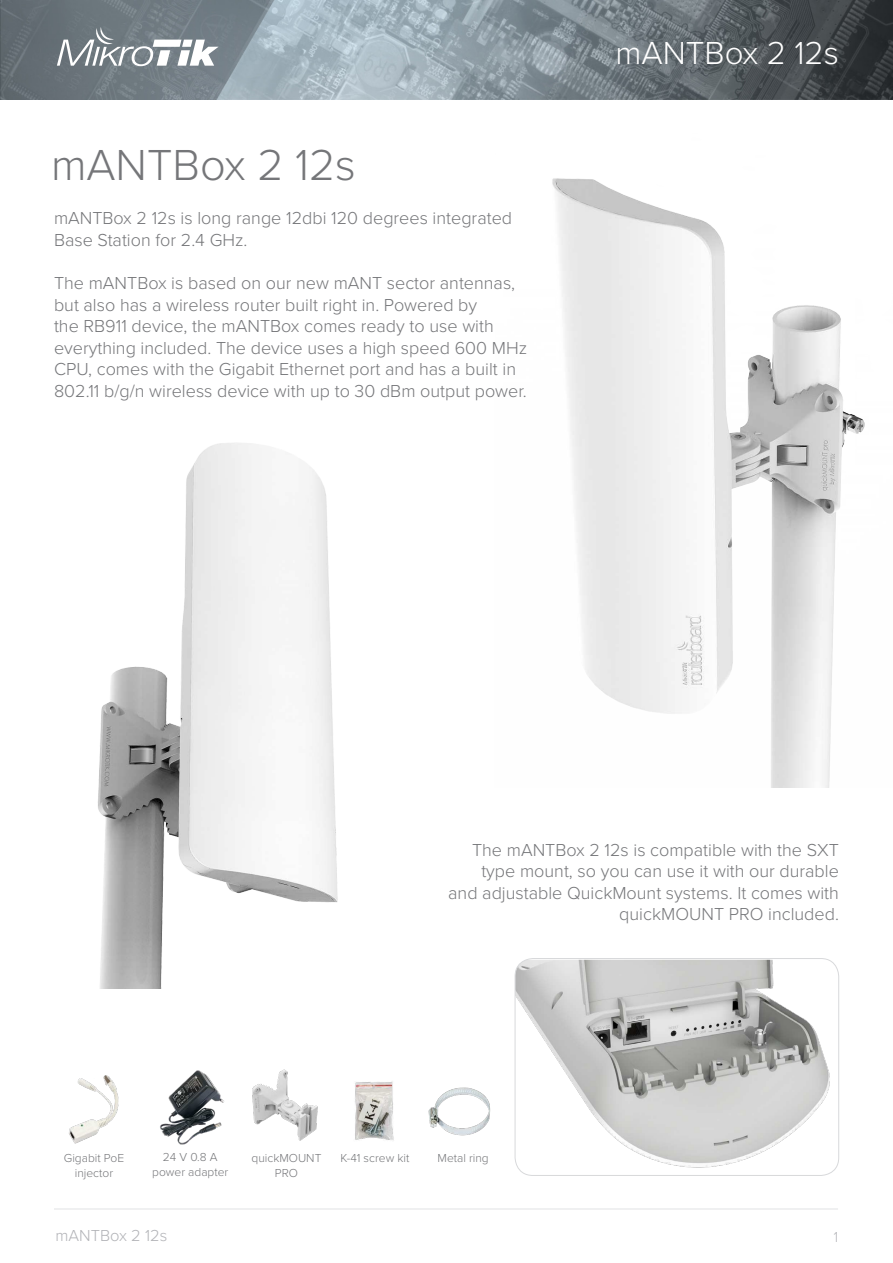
<style>
.page{position:relative;width:893px;height:1263px;background:#fff}
.page>*{position:absolute;margin:0;border:0;box-sizing:border-box;transform-origin:0 0}
.t1{font:300 45px "Proxima Nova";color:#757679}
.t2{font:300 33px "Proxima Nova";color:#fff}
.t3{font:300 18px/21.6px "Proxima Nova";color:#757679}
.t4{font:300 16.5px "Proxima Nova";color:#b2b3b7}
.t5{font:300 15px "Proxima Nova Cond";color:#b2b3b7}
.t6{font:300 12px/15px "Proxima Nova";color:#757679;text-align:center}
</style>
<div class="page">
<img style="left:0;top:0;width:893px;height:100px">
<svg style="left:57px;top:27px;width:162px;height:39px"></svg>
<hr style="left:54px;top:1209px;width:784px;height:1px;background:#e1e2e4">
<img style="left:515px;top:960px;width:324px;height:215px">
<div style="left:515px;top:958px;width:324px;height:218px;border:1px solid #d8d9db;border-radius:18px"></div>
<img style="left:355px;top:1081px;width:39px;height:60px">
<img style="left:428px;top:1087px;width:63px;height:49px">
<img style="left:69px;top:1075px;width:49px;height:68px">
<img style="left:252px;top:1069px;width:66px;height:72px">
<img style="left:98px;top:443px;width:240px;height:545px">
<img style="left:160px;top:1070px;width:64px;height:75px">
<img style="left:552px;top:178px;width:313px;height:609px">
<h1 class="t1" style="left:51px;top:147px;width:306px">mANTBox 2 12s</h1>
<p class="t3" style="left:54px;top:208px;width:460px">mANTBox 2 12s is long range 12dbi 120 degrees integrated<br>Base Station for 2.4 GHz.</p>
<p class="t3" style="left:54px;top:273px;width:475px">The mANTBox is based on our new mANT sector antennas, but also has a wireless router built right in. Powered by<br>the RB911 device, the mANTBox comes ready to use with everything included. The device uses a high speed 600 MHz CPU, comes with the Gigabit Ethernet port and has a built in 802.11 b/g/n wireless device with up to 30 dBm output power.</p>
<h2 class="t2" style="left:615px;top:39px;width:225px">mANTBox 2 12s</h2>
<p class="t3" style="left:448px;top:840px;width:392px;text-align:right">The mANTBox 2 12s is compatible with the SXT type mount, so you can use it with our durable and adjustable QuickMount systems. It comes with quickMOUNT PRO included.</p>
<p class="t6" style="left:152px;top:1150px;width:78px">24 V 0.8 A power adapter</p>
<p class="t6" style="left:252px;top:1151px;width:71px">quickMOUNT<br>PRO</p>
<p class="t6" style="left:64px;top:1151px;width:62px">Gigabit PoE</p>
<p class="t6" style="left:340px;top:1151px;width:71px">K-41 screw kit</p>
<p class="t6" style="left:438px;top:1151px;width:53px">Metal ring</p>
<p class="t6" style="left:75px;top:1166px;width:40px">injector</p>
<p class="t4" style="left:56px;top:1228px;width:113px">mANTBox 2 12s</p>
<p class="t5" style="left:834px;top:1231px;width:6px">1</p>
</div>
